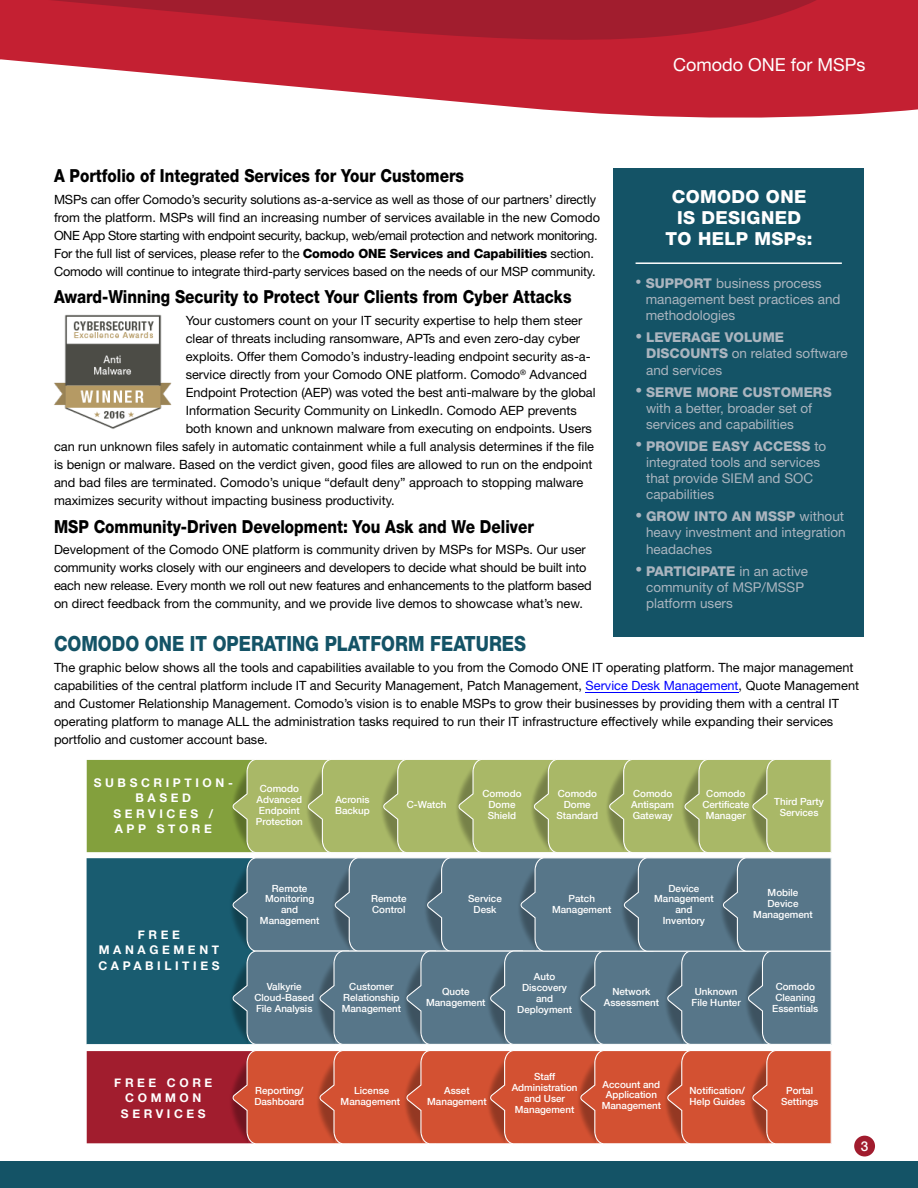
<style>
.page{position:relative;width:918px;height:1188px;background:#fff}
.page>*{position:absolute;margin:0;border:0;box-sizing:border-box;transform-origin:0 0}
.t1{font:800 21px "Helvetica Neue";color:#145366;scale:.85 1}
.t2{font:800 18px "Helvetica Neue";color:#000;scale:.85 1}
.t3{font:800 18px/21px "Helvetica Neue";letter-spacing:.02em;color:#fff;text-align:center}
.t4{font:18px "Helvetica Neue";color:#fff}
.t5{font:13.5px/16px "Helvetica Neue";color:#abb5bf}
.t6{font:500 13.5px "Helvetica Neue";color:#fff}
.t7{font:12.75px/18px "Helvetica Neue";color:#000}
.t8{font:700 12px/15.3px "Helvetica Neue";letter-spacing:.3em;color:#fff;text-align:center}
.t9{font:500 9.75px/10.9px "Helvetica Neue";color:#fff;text-align:center}
.s1{font-weight:800}
.s2{font-size:12px}
.s3{color:#00f}
</style>
<div class="page">
<svg style="left:0;top:44px;width:918px;height:74px;fill:#c42032"></svg>
<svg style="left:0;top:0;width:918px;height:44px;background:#b31e30"></svg>
<hr style="left:378px;top:0;width:384px;height:1px;background:#a11d2e">
<img style="left:54px;top:314px;width:118px;height:115px">
<div style="left:613px;top:168px;width:251px;height:469px;background:#145366"></div>
<hr style="left:636px;top:262px;width:206px;height:2px;background:#fff">
<div style="left:86px;top:858px;width:143px;height:187px;background:#195c70"></div>
<div style="left:86px;top:1051px;width:143px;height:93px;background:#a11d2e"></div>
<div style="left:86px;top:759px;width:143px;height:94px;background:#83a03d"></div>
<svg style="left:229px;top:759px;width:603px;height:385px;background:#8d8170"></svg>
<hr style="left:586px;top:692px;width:153px;height:1px;background:#00f">
<div style="left:0;top:1161px;width:918px;height:27px;background:#145366"></div>
<div style="left:854px;top:1136px;width:21px;height:21px;background:#a11c2e;border-radius:50%"></div>
<h2 class="t4" style="left:673px;top:54px;width:194px">Comodo ONE for MSPs</h2>
<h2 class="t2" style="left:54px;top:165px;width:484px">A Portfolio of Integrated Services for Your Customers</h2>
<p class="t7" style="left:54px;top:190px;width:547px">MSPs can offer Comodo’s security solutions as-a-service as well as those of our partners’ directly from the platform. MSPs will find an increasing number of services available in the new Comodo ONE App Store starting with endpoint security, backup, web/email protection and network monitoring.<br>For the full list of services, please refer to the <span class="s1">Comodo ONE Services and Capabilities</span> section.<br>Comodo will continue to integrate third-party services based on the needs of our MSP community.</p>
<h2 class="t2" style="left:54px;top:286px;width:610px">Award-Winning Security to Protect Your Clients from Cyber Attacks</h2>
<p class="t7" style="left:186px;top:311px;width:398px">Your customers count on your IT security expertise to help them steer</p>
<p class="t7" style="left:186px;top:329px;width:396px">clear of threats including ransomware, APTs and even zero-day cyber</p>
<p class="t7" style="left:186px;top:347px;width:407px">exploits. Offer them Comodo’s industry-leading endpoint security as-a-</p>
<p class="t7" style="left:186px;top:365px;width:403px">service directly from your Comodo ONE platform. Comodo<sup>®</sup> Advanced</p>
<p class="t7" style="left:186px;top:383px;width:411px">Endpoint Protection (AEP) was voted the best anti-malware by the global</p>
<p class="t7" style="left:186px;top:401px;width:393px">Information Security Community on LinkedIn. Comodo AEP prevents</p>
<p class="t7" style="left:186px;top:419px;width:408px">both known and unknown malware from executing on endpoints. Users</p>
<p class="t7" style="left:54px;top:437px;width:542px">can run unknown files safely in automatic containment while a full analysis determines if the file</p>
<p class="t7" style="left:54px;top:455px;width:540px">is benign or malware. Based on the verdict given, good files are allowed to run on the endpoint</p>
<p class="t7" style="left:54px;top:473px;width:531px">and bad files are terminated. Comodo’s unique “default deny” approach to stopping malware</p>
<p class="t7" style="left:54px;top:491px;width:342px">maximizes security without impacting business productivity.</p>
<h2 class="t2" style="left:54px;top:515px;width:566px">MSP Community-Driven Development: You Ask and We Deliver</h2>
<p class="t7" style="left:54px;top:540px;width:539px">Development of the Comodo ONE platform is community driven by MSPs for MSPs. Our user community works closely with our engineers and developers to decide what should be built into each new release. Every month we roll out new features and enhancements to the platform based on direct feedback from the community, and we provide live demos to showcase what’s new.</p>
<h2 class="t3" style="left:666px;top:186px;width:149px">COMODO ONE<br>IS DESIGNED<br>TO HELP MSPs:</h2>
<p class="t5" style="left:646px;top:275px;width:196px;text-indent:-10px"><span class="s2">•</span> <span class="s1">SUPPORT</span> business process management best practices and methodologies</p>
<p class="t5" style="left:646px;top:329px;width:203px;text-indent:-11px">• <span class="s1">LEVERAGE VOLUME<br>DISCOUNTS</span> on related software and services</p>
<p class="t5" style="left:646px;top:384px;width:187px;text-indent:-11px">• <span class="s1">SERVE MORE CUSTOMERS </span>with a better, broader set of services and capabilities</p>
<p class="t5" style="left:646px;top:438px;width:182px;text-indent:-11px">• <span class="s1">PROVIDE EASY ACCESS</span> to integrated tools and services that provide SIEM and SOC capabilities</p>
<p class="t5" style="left:646px;top:508px;width:201px;text-align:justify;text-indent:-11px">• <span class="s1">GROW INTO AN MSSP</span> without heavy investment and integration headaches</p>
<p class="t5" style="left:646px;top:563px;width:164px;text-indent:-11px">• <span class="s1">PARTICIPATE</span> in an active community of MSP/MSSP platform users</p>
<h1 class="t1" style="left:54px;top:631px;width:557px">COMODO ONE IT OPERATING PLATFORM FEATURES</h1>
<p class="t7" style="left:54px;top:658px;width:807px">The graphic below shows all the tools and capabilities available to you from the Comodo ONE IT operating platform. The major management capabilities of the central platform include IT and Security Management, Patch Management, <span class="s3">Service Desk Management</span>, Quote Management and Customer Relationship Management. Comodo’s vision is to enable MSPs to grow their businesses by providing them with a central IT operating platform to manage ALL the administration tasks required to run their IT infrastructure effectively while expanding their services portfolio and customer account base.</p>
<p class="t8" style="left:94px;top:775px;width:141px">SUBSCRIPTION-<br>BASED<br>SERVICES /<br>APP STORE</p>
<p class="t9" style="left:256px;top:783px;width:48px">Comodo<br>Advanced<br>Endpoint<br>Protection</p>
<p class="t9" style="left:335px;top:794px;width:36px;text-align:left">Acronis<br>Backup</p>
<p class="t9" style="left:407px;top:799px;width:41px">C-Watch</p>
<p class="t9" style="left:482px;top:788px;width:41px">Comodo<br>Dome<br>Shield</p>
<p class="t9" style="left:557px;top:788px;width:43px">Comodo<br>Dome<br>Standard</p>
<p class="t9" style="left:631px;top:788px;width:44px;text-align:left">Comodo<br>Antispam<br>Gateway</p>
<p class="t9" style="left:702px;top:788px;width:48px">Comodo<br>Certificate<br>Manager</p>
<p class="t9" style="left:774px;top:796px;width:51px">Third Party<br>Services</p>
<p class="t8" style="left:98px;top:927px;width:123px">FREE<br>MANAGEMENT<br>CAPABILITIES</p>
<p class="t8" style="left:114px;top:1074px;width:100px">FREE CORE<br>COMMON<br>SERVICES</p>
<p class="t9" style="left:260px;top:882px;width:61px">Remote<br>Monitoring and<br>Management</p>
<p class="t9" style="left:371px;top:893px;width:37px;text-align:left">Remote<br>Control</p>
<p class="t9" style="left:468px;top:893px;width:35px">Service<br>Desk</p>
<p class="t9" style="left:552px;top:893px;width:61px">Patch<br>Management</p>
<p class="t9" style="left:654px;top:882px;width:61px">Device<br>Management and<br>Inventory</p>
<p class="t9" style="left:753px;top:887px;width:61px">Mobile<br>Device<br>Management</p>
<p class="t9" style="left:254px;top:981px;width:61px">Valkyrie<br>Cloud-Based<br>File Analysis</p>
<p class="t9" style="left:342px;top:981px;width:61px">Customer<br>Relationship<br>Management</p>
<p class="t9" style="left:426px;top:985px;width:61px">Quote<br>Management</p>
<p class="t9" style="left:517px;top:971px;width:56px">Auto<br>Discovery and<br>Deployment</p>
<p class="t9" style="left:604px;top:985px;width:57px">Network<br>Assessment</p>
<p class="t9" style="left:692px;top:985px;width:51px">Unknown<br>File Hunter</p>
<p class="t9" style="left:772px;top:981px;width:48px">Comodo<br>Cleaning<br>Essentials</p>
<p class="t9" style="left:254px;top:1085px;width:51px;text-align:left">Reporting/<br>Dashboard</p>
<p class="t9" style="left:341px;top:1085px;width:61px">License<br>Management</p>
<p class="t9" style="left:427px;top:1085px;width:61px">Asset<br>Management</p>
<p class="t9" style="left:512px;top:1071px;width:67px">Staff<br>Administration and User<br>Management</p>
<p class="t9" style="left:602px;top:1078px;width:61px">Account and<br>Application<br>Management</p>
<p class="t9" style="left:689px;top:1085px;width:57px;text-align:left">Notification/<br>Help Guides</p>
<p class="t9" style="left:781px;top:1085px;width:39px">Portal<br>Settings</p>
<p class="t6" style="left:861px;top:1135px;width:9px">3</p>
</div>
